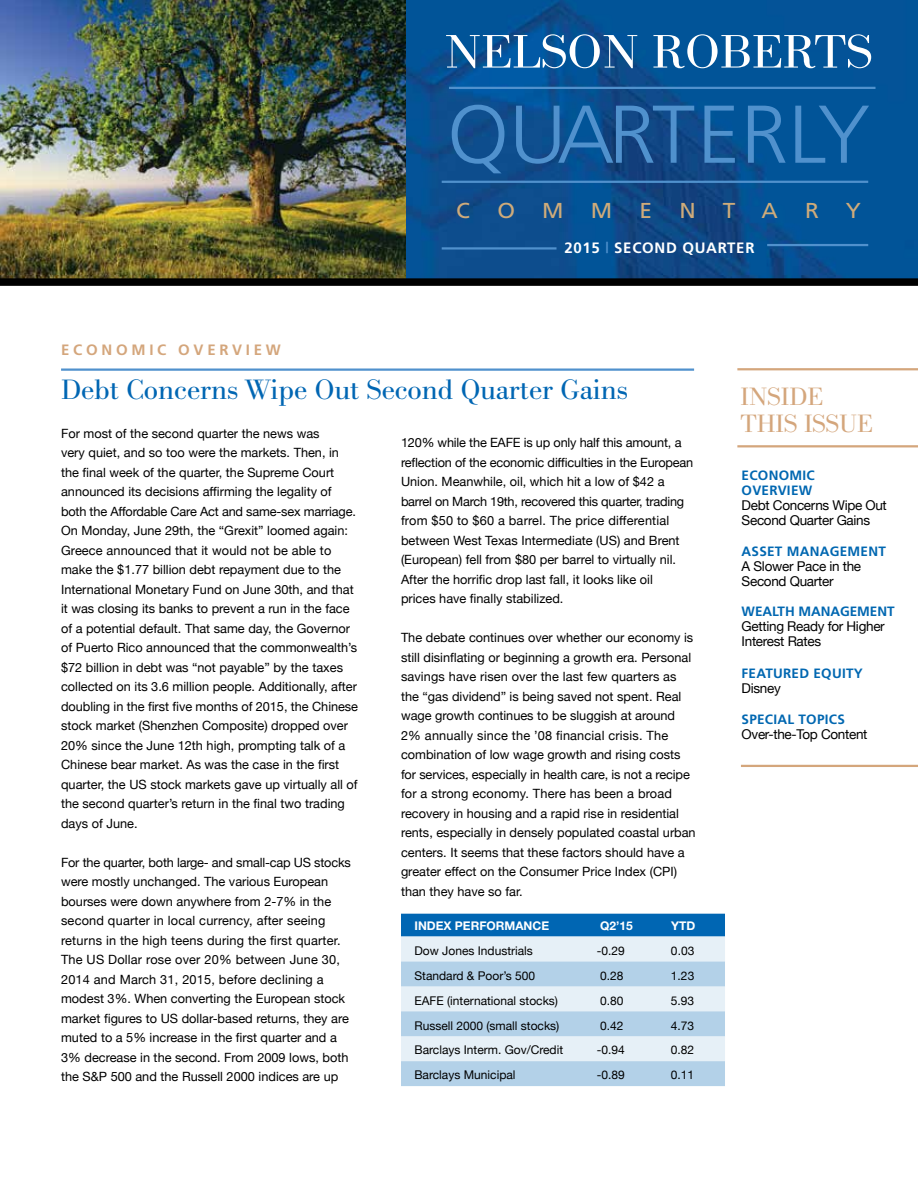
<style>
.page{position:relative;width:918px;height:1188px;background:#fff}
.page>*{position:absolute;margin:0;border:0;box-sizing:border-box;transform-origin:0 0}
.t1{font:300 81.75px "Frutiger";letter-spacing:-.025em;color:#5091cd;scale:1.05 1}
.t2{font:47.85px "New Bodoni DT";color:#fff;scale:1.05 1}
.t3{font:28.5px "New Bodoni DT";color:#0066b3}
.t4{font:25.5px/27px "New Bodoni DT";color:#d4a67c}
.t5{font:21.6px "Frutiger";color:#cfab7a;scale:1.05 1}
.t6{font:700 15px "Frutiger";letter-spacing:.045em;color:#fff}
.t7{font:700 15px "Frutiger";letter-spacing:.25em;color:#d4a67c}
.t8{font:13.5px/15px "Helvetica Neue";letter-spacing:-.02em;color:#000}
.t9{font:700 13.5px/15px "Frutiger";letter-spacing:.02em;color:#0067b1}
.t10{font:700 13.5px "Frutiger";letter-spacing:-.005em;color:#0067b1}
.t11{font:12.75px/19.5px "Helvetica Neue";color:#000}
.t12{font:12px "Helvetica Neue";color:#000}
.t13{font:700 12px "Helvetica Neue";color:#fff}
.s1{color:#5091cd}
</style>
<div class="page">
<img style="left:1px;top:0;width:917px;height:278px">
<img style="left:0;top:0;width:1px;height:281px">
<hr style="left:449px;top:87px;width:427px;height:2px;background:#5091cd">
<hr style="left:442px;top:181px;width:426px;height:2px;background:#5091cd">
<hr style="left:442px;top:247px;width:115px;height:3px;background:#5091cd">
<hr style="left:767px;top:244px;width:101px;height:2px;background:#5091cd">
<svg style="left:401px;top:914px;width:324px;height:172px;background:#b2d0e7"></svg>
<hr style="left:737px;top:368px;width:181px;height:2px;background:#d4a67c">
<hr style="left:741px;top:765px;width:177px;height:2px;background:#d4a67c">
<hr style="left:737px;top:445px;width:181px;height:2px;background:#d4a67c">
<hr style="left:61px;top:368px;width:633px;height:3px;background:#5091cd">
<div style="left:0;top:278px;width:918px;height:8px;background:#000"></div>
<h2 class="t2" style="left:445px;top:23px;width:409px">NELSON ROBERTS</h2>
<h1 class="t1" style="left:447px;top:88px;width:404px">QUARTERLY</h1>
<h3 class="t5" style="left:456px;top:197px;width:15px">C</h3>
<h3 class="t5" style="left:497px;top:197px;width:18px">O</h3>
<h3 class="t5" style="left:542px;top:197px;width:22px">M</h3>
<h3 class="t5" style="left:591px;top:197px;width:22px">M</h3>
<h3 class="t5" style="left:640px;top:197px;width:14px">E</h3>
<h3 class="t5" style="left:679px;top:197px;width:17px">N</h3>
<h3 class="t5" style="left:723px;top:197px;width:54px">T A</h3>
<h3 class="t5" style="left:805px;top:197px;width:55px">R Y</h3>
<p class="t6" style="left:565px;top:239px;width:191px">2015 <span class="s1">|</span> SECOND QUARTER</p>
<p class="t7" style="left:61px;top:341px;width:221px">ECONOMIC OVERVIEW</p>
<h3 class="t3" style="left:61px;top:373px;width:568px">Debt Concerns Wipe Out Second Quarter Gains</h3>
<p class="t11" style="left:61px;top:423px;width:299px">For most of the second quarter the news was<br>very quiet, and so too were the markets. Then, in the final week of the quarter, the Supreme Court announced its decisions affirming the legality of both the Affordable Care Act and same-sex marriage.<br>On Monday, June 29th, the “Grexit” loomed again:<br>Greece announced that it would not be able to make the $1.77 billion debt repayment due to the International Monetary Fund on June 30th, and that it was closing its banks to prevent a run in the face of a potential default. That same day, the Governor of Puerto Rico announced that the commonwealth’s $72 billion in debt was “not payable” by the taxes collected on its 3.6 million people. Additionally, after doubling in the first five months of 2015, the Chinese stock market (Shenzhen Composite) dropped over 20% since the June 12th high, prompting talk of a Chinese bear market. As was the case in the first quarter, the US stock markets gave up virtually all of the second quarter’s return in the final two trading days of June.</p>
<p class="t11" style="left:61px;top:852px;width:291px">For the quarter, both large- and small-cap US stocks were mostly unchanged. The various European bourses were down anywhere from 2-7% in the second quarter in local currency, after seeing returns in the high teens during the first quarter.<br>The US Dollar rose over 20% between June 30, 2014 and March 31, 2015, before declining a modest 3%. When converting the European stock market figures to US dollar-based returns, they are muted to a 5% increase in the first quarter and a 3% decrease in the second. From 2009 lows, both the S&amp;P 500 and the Russell 2000 indices are up</p>
<p class="t11" style="left:401px;top:432px;width:294px">120% while the EAFE is up only half this amount, a reflection of the economic difficulties in the European Union. Meanwhile, oil, which hit a low of $42 a barrel on March 19th, recovered this quarter, trading from $50 to $60 a barrel. The price differential between West Texas Intermediate (US) and Brent (European) fell from $80 per barrel to virtually nil.<br>After the horrific drop last fall, it looks like oil<br>prices have finally stabilized.</p>
<p class="t11" style="left:401px;top:627px;width:296px">The debate continues over whether our economy is still disinflating or beginning a growth era. Personal savings have risen over the last few quarters as the “gas dividend” is being saved not spent. Real wage growth continues to be sluggish at around 2% annually since the ’08 financial crisis. The combination of low wage growth and rising costs for services, especially in health care, is not a recipe for a strong economy. There has been a broad recovery in housing and a rapid rise in residential rents, especially in densely populated coastal urban centers. It seems that these factors should have a greater effect on the Consumer Price Index (CPI) than they have so far.</p>
<p class="t13" style="left:415px;top:918px;width:136px">INDEX PERFORMANCE</p>
<p class="t13" style="left:600px;top:918px;width:34px">Q2’15</p>
<p class="t13" style="left:671px;top:918px;width:26px">YTD</p>
<p class="t12" style="left:414px;top:940px;width:120px">Dow Jones Industrials</p>
<p class="t12" style="left:597px;top:940px;width:30px">-0.29</p>
<p class="t12" style="left:671px;top:940px;width:25px">0.03</p>
<p class="t12" style="left:414px;top:965px;width:122px">Standard &amp; Poor’s 500</p>
<p class="t12" style="left:600px;top:965px;width:25px">0.28</p>
<p class="t12" style="left:671px;top:965px;width:25px">1.23</p>
<p class="t12" style="left:414px;top:990px;width:145px">EAFE (international stocks)</p>
<p class="t12" style="left:600px;top:990px;width:25px">0.80</p>
<p class="t12" style="left:671px;top:990px;width:25px">5.93</p>
<p class="t12" style="left:414px;top:1015px;width:146px">Russell 2000 (small stocks)</p>
<p class="t12" style="left:600px;top:1015px;width:25px">0.42</p>
<p class="t12" style="left:671px;top:1015px;width:25px">4.73</p>
<p class="t12" style="left:414px;top:1040px;width:150px">Barclays Interm. Gov/Credit</p>
<p class="t12" style="left:597px;top:1040px;width:30px">-0.94</p>
<p class="t12" style="left:671px;top:1040px;width:25px">0.82</p>
<p class="t12" style="left:414px;top:1065px;width:103px">Barclays Municipal</p>
<p class="t12" style="left:597px;top:1065px;width:30px">-0.89</p>
<p class="t12" style="left:671px;top:1065px;width:25px">0.11</p>
<h3 class="t4" style="left:740px;top:383px;width:134px">INSIDE<br>THIS ISSUE</h3>
<p class="t9" style="left:742px;top:468px;width:75px">ECONOMIC<br>OVERVIEW</p>
<p class="t8" style="left:742px;top:497px;width:147px">Debt Concerns Wipe Out<br>Second Quarter Gains</p>
<p class="t9" style="left:742px;top:544px;width:146px">ASSET MANAGEMENT</p>
<p class="t8" style="left:742px;top:558px;width:121px">A Slower Pace in the<br>Second Quarter</p>
<p class="t10" style="left:742px;top:604px;width:154px">WEALTH MANAGEMENT</p>
<p class="t8" style="left:742px;top:618px;width:145px">Getting Ready for Higher<br>Interest Rates</p>
<p class="t9" style="left:742px;top:665px;width:123px">FEATURED EQUITY</p>
<p class="t8" style="left:742px;top:679px;width:41px">Disney</p>
<p class="t9" style="left:742px;top:711px;width:105px">SPECIAL TOPICS</p>
<p class="t8" style="left:742px;top:725px;width:127px">Over-the-Top Content</p>
</div>
